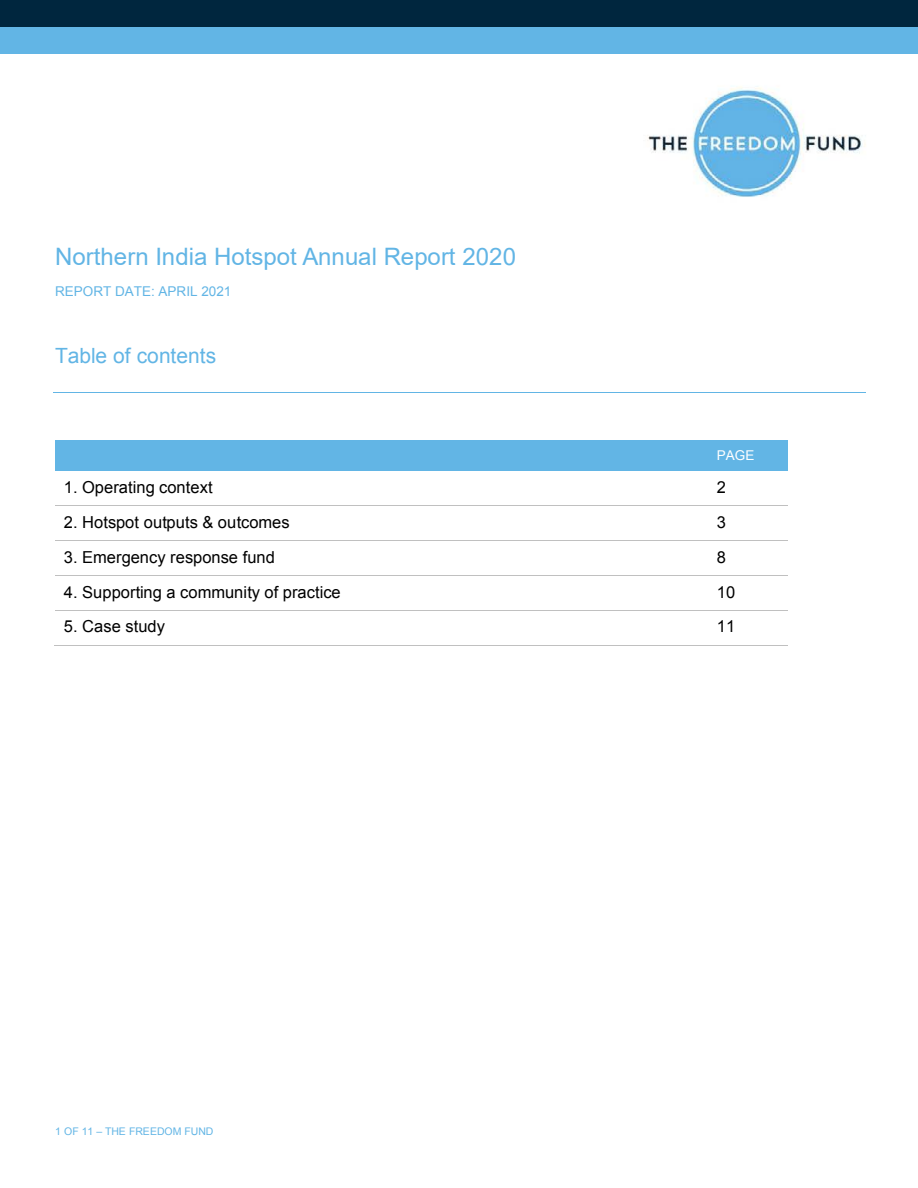
<style>
.page{position:relative;width:918px;height:1188px;background:#fff}
.page>*{position:absolute;margin:0;border:0;box-sizing:border-box;transform-origin:0 0}
.t1{font:24px "Arial";color:#62b5e5}
.t2{font:21px "Arial";color:#62b5e5}
.t3{font:16.5px "Arial";letter-spacing:.005em;color:#000}
.t4{font:13.5px "Arial";color:#62b5e5}
.t5{font:13.5px "Arial";color:#fff}
.t6{font:10.5px "Arial";letter-spacing:-.005em;color:#62b5e5}
</style>
<div class="page">
<img style="left:54px;top:86px;width:812px;height:560px">
<hr style="left:53px;top:392px;width:812px;height:1px;background:#62b5e5">
<div style="left:64px;top:447px;width:637px;height:18px;background:#62b5e5"></div>
<div style="left:709px;top:440px;width:78px;height:31px;background:#62b5e5"></div>
<div style="left:56px;top:440px;width:653px;height:7px;background:#62b5e5"></div>
<div style="left:56px;top:465px;width:653px;height:6px;background:#62b5e5"></div>
<hr style="left:56px;top:506px;width:653px;height:1px;background:#c0c0c0">
<hr style="left:709px;top:506px;width:78px;height:1px;background:#c0c0c0">
<hr style="left:56px;top:541px;width:653px;height:1px;background:#c0c0c0">
<hr style="left:709px;top:541px;width:78px;height:1px;background:#c0c0c0">
<hr style="left:56px;top:575px;width:653px;height:1px;background:#c0c0c0">
<hr style="left:709px;top:575px;width:78px;height:1px;background:#c0c0c0">
<hr style="left:56px;top:610px;width:653px;height:1px;background:#c0c0c0">
<hr style="left:709px;top:610px;width:78px;height:1px;background:#c0c0c0">
<hr style="left:54px;top:646px;width:655px;height:1px;background:#c0c0c0">
<hr style="left:708px;top:646px;width:79px;height:1px;background:#c0c0c0">
<div style="left:0;top:27px;width:918px;height:27px;background:#62b5e5"></div>
<div style="left:0;top:0;width:918px;height:27px;background:#00263e"></div>
<h1 class="t1" style="left:55px;top:240px;width:462px">Northern India Hotspot Annual Report 2020</h1>
<p class="t4" style="left:55px;top:282px;width:178px">REPORT DATE: APRIL 2021</p>
<p class="t2" style="left:55px;top:342px;width:163px">Table of contents</p>
<p class="t5" style="left:717px;top:446px;width:39px">PAGE</p>
<p class="t3" style="left:64px;top:476px;width:150px">1. Operating context</p>
<p class="t3" style="left:717px;top:476px;width:11px">2</p>
<p class="t3" style="left:64px;top:511px;width:228px">2. Hotspot outputs &amp; outcomes</p>
<p class="t3" style="left:717px;top:511px;width:11px">3</p>
<p class="t3" style="left:64px;top:546px;width:213px">3. Emergency response fund</p>
<p class="t3" style="left:717px;top:546px;width:11px">8</p>
<p class="t3" style="left:64px;top:581px;width:279px">4. Supporting a community of practice</p>
<p class="t3" style="left:717px;top:581px;width:20px">10</p>
<p class="t3" style="left:64px;top:616px;width:103px">5. Case study</p>
<p class="t3" style="left:717px;top:616px;width:20px">11</p>
<p class="t6" style="left:55px;top:1125px;width:160px">1 OF 11 – THE FREEDOM FUND</p>
</div>
